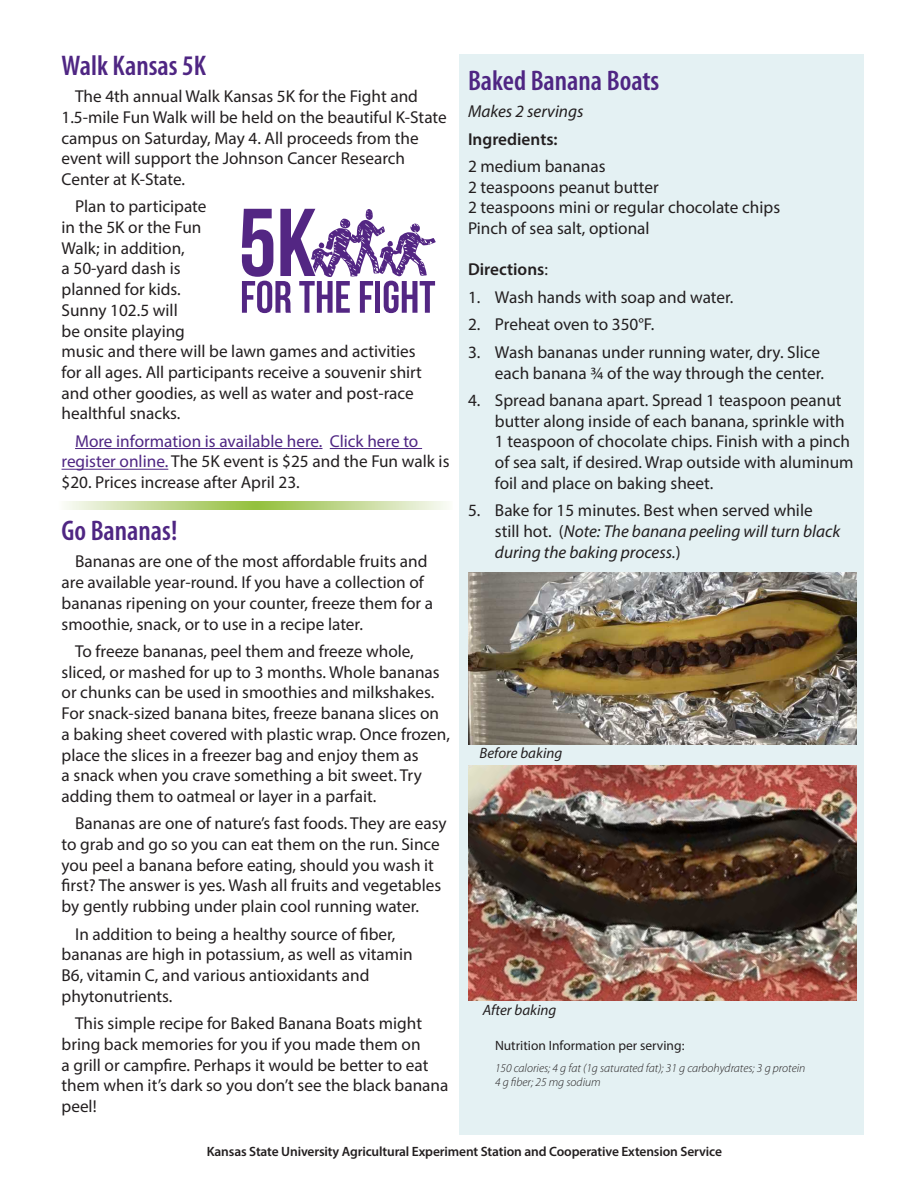
<style>
.page{position:relative;width:918px;height:1188px;background:#fff}
.page>*{position:absolute;margin:0;border:0;box-sizing:border-box;transform-origin:0 0}
.t1{font:600 condensed 28.5px "Myriad Pro";color:#4f2683}
.t2{font:17.25px/20.7px "Myriad Pro";color:#231f20}
.t3{font:italic 17.25px/20.7px "Myriad Pro";color:#231f20}
.t4{font:600 17.25px "Myriad Pro";color:#231f20}
.t5{font:italic 15px "Myriad Pro";color:#231f20}
.t6{font:600 13.5px "Myriad Pro";letter-spacing:-.01em;color:#231f20}
.t7{font:13.5px "Myriad Pro";color:#231f20}
.t8{font:italic 300 12px/14.4px "Myriad Pro";color:#231f20}
.s1{color:#4f2683}
.s2{font-weight:400}
.s3{font-style:normal}
</style>
<div class="page">
<div style="left:459px;top:54px;width:405px;height:1081px;background:#e4f1f3"></div>
<hr style="left:75px;top:448px;width:247px;height:1px;background:#4f2683">
<hr style="left:330px;top:448px;width:92px;height:1px;background:#4f2683">
<hr style="left:62px;top:469px;width:106px;height:1px;background:#4f2683">
<svg style="left:65px;top:502px;width:383px;height:8px;background:#c5da96"></svg>
<img style="left:468px;top:766px;width:388px;height:234px">
<svg style="left:242px;top:209px;width:194px;height:104px"></svg>
<img style="left:468px;top:572px;width:388px;height:172px">
<h1 class="t1" style="left:62px;top:50px;width:146px">Walk Kansas 5K</h1>
<p class="t2" style="left:62px;top:86px;width:387px;text-indent:14px">The 4th annual Walk Kansas 5K for the Fight and 1.5-mile Fun Walk will be held on the beautiful K-State campus on Saturday, May 4. All proceeds from the event will support the Johnson Cancer Research Center at K-State.</p>
<p class="t2" style="left:62px;top:196px;width:362px;text-indent:14px">Plan to participate<br>in the 5K or the Fun<br>Walk; in addition,<br>a 50-yard dash is<br>planned for kids.<br>Sunny 102.5 will<br>be onsite playing<br>music and there will be lawn games and activities for all ages. All participants receive a souvenir shirt and other goodies, as well as water and post-race healthful snacks.</p>
<p class="t2" style="left:62px;top:430px;width:389px;text-indent:14px"><span class="s1">More information is available here. Click here to register online.</span> The 5K event is $25 and the Fun walk is $20. Prices increase after April 23.</p>
<h1 class="t1" style="left:62px;top:515px;width:117px">Go Bananas!</h1>
<p class="t2" style="left:62px;top:551px;width:373px;text-indent:14px">Bananas are one of the most affordable fruits and are available year-round. If you have a collection of bananas ripening on your counter, freeze them for a smoothie, snack, or to use in a recipe later.</p>
<p class="t2" style="left:62px;top:641px;width:390px;text-indent:14px">To freeze bananas, peel them and freeze whole, sliced, or mashed for up to 3 months. Whole bananas or chunks can be used in smoothies and milkshakes.<br>For snack-sized banana bites, freeze banana slices on a baking sheet covered with plastic wrap. Once frozen, place the slices in a freezer bag and enjoy them as<br>a snack when you crave something a bit sweet. Try adding them to oatmeal or layer in a parfait.</p>
<p class="t2" style="left:62px;top:813px;width:387px;text-indent:14px">Bananas are one of nature’s fast foods. They are easy to grab and go so you can eat them on the run. Since you peel a banana before eating, should you wash it first? The answer is yes. Wash all fruits and vegetables by gently rubbing under plain cool running water.</p>
<p class="t2" style="left:62px;top:923px;width:353px;text-indent:14px">In addition to being a healthy source of fiber, bananas are high in potassium, as well as vitamin B6, vitamin C, and various antioxidants and phytonutrients.</p>
<p class="t2" style="left:62px;top:1013px;width:388px;text-indent:14px">This simple recipe for Baked Banana Boats might bring back memories for you if you made them on<br>a grill or campfire. Perhaps it would be better to eat them when it’s dark so you don’t see the black banana peel!</p>
<h1 class="t1" style="left:468px;top:65px;width:193px">Baked Banana Boats</h1>
<p class="t3" style="left:468px;top:101px;width:117px">Makes 2 servings</p>
<p class="t4" style="left:468px;top:128px;width:91px">Ingredients:</p>
<p class="t2" style="left:468px;top:156px;width:314px">2 medium bananas<br>2 teaspoons peanut butter<br>2 teaspoons mini or regular chocolate chips<br>Pinch of sea salt, optional</p>
<p class="t4" style="left:468px;top:259px;width:81px">Directions<span class="s2">:</span></p>
<p class="t2" style="left:468px;top:287px;width:267px">1. Wash hands with soap and water.</p>
<p class="t2" style="left:468px;top:314px;width:188px">2. Preheat oven to 350°F.</p>
<p class="t2" style="left:468px;top:341px;width:358px;text-align:right">3. Wash bananas under running water, dry. Slice each banana ¾ of the way through the center.</p>
<p class="t2" style="left:495px;top:390px;width:360px;text-indent:-27px">4. Spread banana apart. Spread 1 teaspoon peanut butter along inside of each banana, sprinkle with 1 teaspoon of chocolate chips. Finish with a pinch of sea salt, if desired. Wrap outside with aluminum foil and place on baking sheet.</p>
<p class="t3" style="left:495px;top:500px;width:347px;text-indent:-27px"><span class="s3">5. Bake for 15 minutes. Best when served while still hot. (</span>Note: The banana peeling will turn black during the baking process.<span class="s3">)</span></p>
<p class="t5" style="left:480px;top:744px;width:84px">Before baking</p>
<p class="t5" style="left:483px;top:1001px;width:75px">After baking</p>
<p class="t7" style="left:495px;top:1038px;width:191px">Nutrition Information per serving:</p>
<p class="t8" style="left:495px;top:1061px;width:312px">150 calories; 4 g fat (1g saturated fat); 31 g carbohydrates; 3 g protein<br>4 g fiber; 25 mg sodium</p>
<p class="t6" style="left:207px;top:1143px;width:517px">Kansas State University Agricultural Experiment Station and Cooperative Extension Service</p>
</div>
